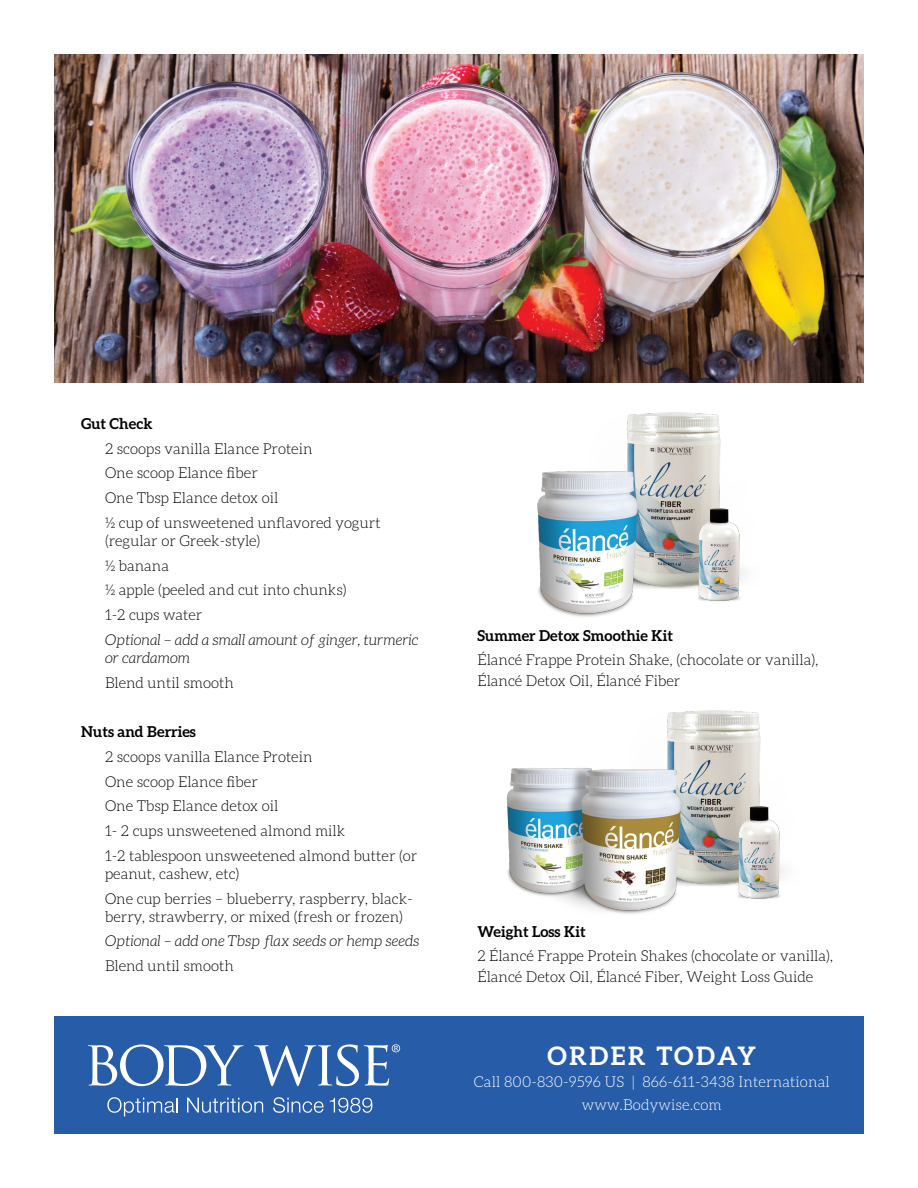
<style>
.page{position:relative;width:918px;height:1188px;background:#fff}
.page>*{position:absolute;margin:0;border:0;box-sizing:border-box;transform-origin:0 0}
.t1{font:700 25.5px "Aleo";letter-spacing:.1em;color:#fff}
.t2{font:300 15px/24.8px "Aleo";color:#000}
.t3{font:italic 300 15px/18px "Aleo";color:#000}
.t4{font:300 15px/22.5px "Aleo";letter-spacing:.01em;color:#fff;text-align:center}
.t5{font:700 15px "Aleo";color:#000}
</style>
<div class="page">
<div style="left:54px;top:1016px;width:810px;height:118px;background:#265ca8"></div>
<svg style="left:88px;top:1045px;width:156px;height:41px"></svg>
<svg style="left:254px;top:1044px;width:146px;height:42px"></svg>
<svg style="left:107px;top:1097px;width:71px;height:19px"></svg>
<svg style="left:187px;top:1098px;width:76px;height:15px"></svg>
<svg style="left:273px;top:1097px;width:51px;height:16px"></svg>
<svg style="left:330px;top:1098px;width:42px;height:15px"></svg>
<img style="left:54px;top:54px;width:810px;height:329px">
<img style="left:537px;top:412px;width:208px;height:205px">
<img style="left:506px;top:710px;width:279px;height:204px">
<p class="t5" style="left:81px;top:415px;width:73px">Gut Check</p>
<p class="t2" style="left:105px;top:436px;width:277px">2 scoops vanilla Elance Protein<br>One scoop Elance fiber<br>One Tbsp Elance detox oil<br>½ cup of unsweetened unflavored yogurt</p>
<p class="t2" style="left:105px;top:528px;width:243px">(regular or Greek-style)<br>½ banana<br>½ apple (peeled and cut into chunks)<br>1-2 cups water</p>
<p class="t3" style="left:105px;top:630px;width:315px">Optional – add a small amount of ginger, turmeric or cardamom</p>
<p class="t2" style="left:105px;top:670px;width:130px">Blend until smooth</p>
<p class="t5" style="left:81px;top:723px;width:116px">Nuts and Berries</p>
<p class="t2" style="left:105px;top:744px;width:314px">2 scoops vanilla Elance Protein<br>One scoop Elance fiber<br>One Tbsp Elance detox oil<br>1- 2 cups unsweetened almond milk<br>1-2 tablespoon unsweetened almond butter (or</p>
<p class="t2" style="left:105px;top:861px;width:309px">peanut, cashew, etc)<br>One cup berries – blueberry, raspberry, black-</p>
<p class="t2" style="left:105px;top:904px;width:299px">berry, strawberry, or mixed (fresh or frozen)</p>
<p class="t3" style="left:105px;top:932px;width:316px">Optional – add one Tbsp flax seeds or hemp seeds</p>
<p class="t2" style="left:105px;top:953px;width:130px">Blend until smooth</p>
<p class="t5" style="left:477px;top:627px;width:197px">Summer Detox Smoothie Kit</p>
<p class="t2" style="left:477px;top:650px;width:343px;line-height:21px">Élancé Frappe Protein Shake, (chocolate or vanilla),<br>Élancé Detox Oil, Élancé Fiber</p>
<p class="t5" style="left:477px;top:922px;width:110px">Weight Loss Kit</p>
<p class="t2" style="left:477px;top:945px;width:357px;line-height:21px">2 Élancé Frappe Protein Shakes (chocolate or vanilla),<br>Élancé Detox Oil, Élancé Fiber, Weight Loss Guide</p>
<h1 class="t1" style="left:547px;top:1041px;width:210px">ORDER TODAY</h1>
<p class="t4" style="left:474px;top:1071px;width:357px">Call 800-830-9596 US | 866-611-3438 International www.Bodywise.com</p>
</div>
